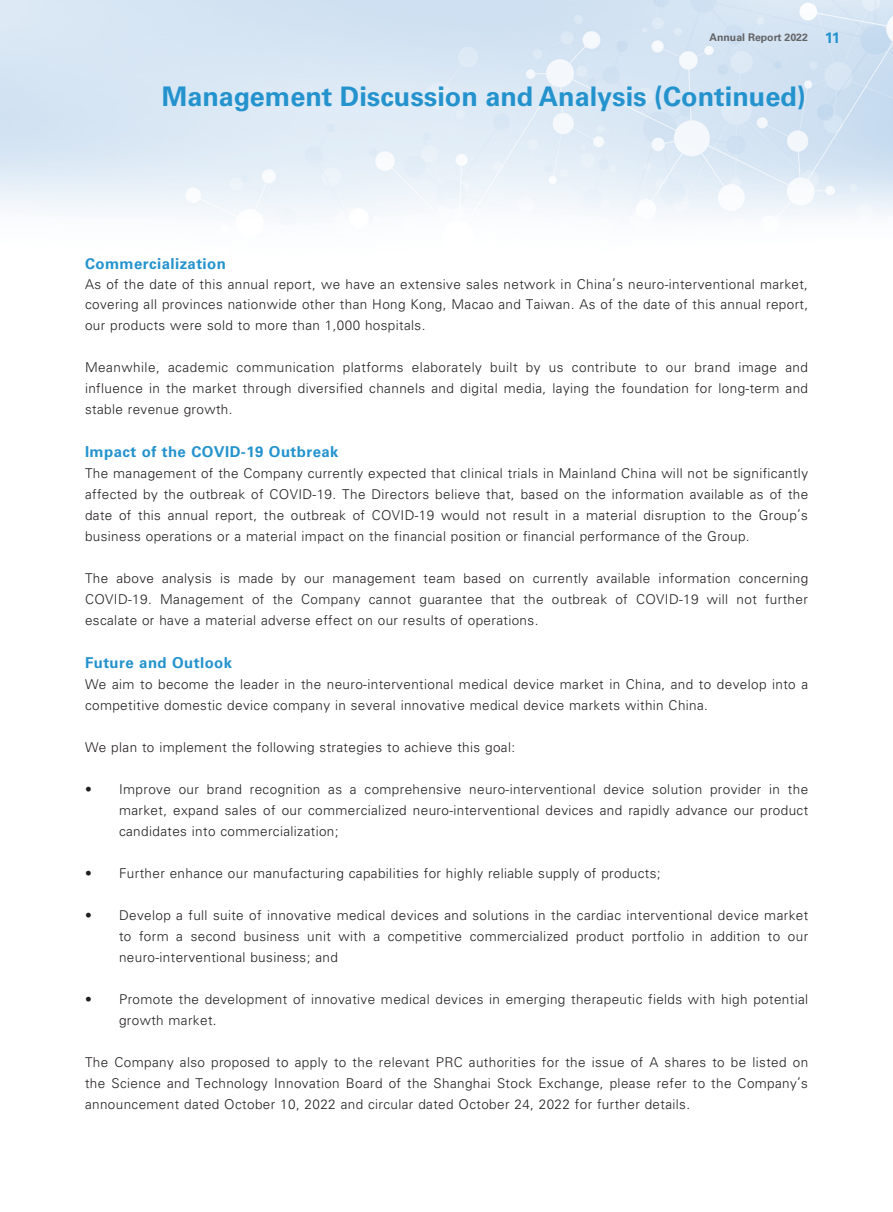
<style>
.page{position:relative;width:893px;height:1212px;background:#fff}
.page>*{position:absolute;margin:0;border:0;box-sizing:border-box;transform-origin:0 0}
.t1{font:700 27px "Univers LT Std";color:#2493cd}
.t2{font:700 15px "Univers LT Std";letter-spacing:.03em;color:#2493cd}
.t3{font:300 13.5px/21px "Univers LT Std";letter-spacing:.03em;color:#231f20;text-align:justify}
.t4{font:700 10.5px "Univers LT Std";color:#636366}
.s1{font-size:15px;color:#2493cd}
</style>
<div class="page">
<img style="left:0;top:0;width:893px;height:224px">
<p class="t4" style="left:709px;top:31px;width:132px">Annual Report 2022 <span class="s1">11</span></p>
<h1 class="t1" style="left:162px;top:80px;width:645px">Management Discussion and Analysis (Continued)</h1>
<p class="t2" style="left:85px;top:254px;width:142px">Commercialization</p>
<p class="t3" style="left:85px;top:274px;width:725px">As of the date of this annual report, we have an extensive sales network in China’s neuro-interventional market, covering all provinces nationwide other than Hong Kong, Macao and Taiwan. As of the date of this annual report, our products were sold to more than 1,000 hospitals.</p>
<p class="t3" style="left:85px;top:357px;width:725px">Meanwhile, academic communication platforms elaborately built by us contribute to our brand image and influence in the market through diversified channels and digital media, laying the foundation for long-term and stable revenue growth.</p>
<p class="t2" style="left:85px;top:443px;width:255px">Impact of the COVID-19 Outbreak</p>
<p class="t3" style="left:85px;top:462px;width:725px">The management of the Company currently expected that clinical trials in Mainland China will not be significantly affected by the outbreak of COVID-19. The Directors believe that, based on the information available as of the date of this annual report, the outbreak of COVID-19 would not result in a material disruption to the Group’s business operations or a material impact on the financial position or financial performance of the Group.</p>
<p class="t3" style="left:85px;top:568px;width:725px">The above analysis is made by our management team based on currently available information concerning COVID-19. Management of the Company cannot guarantee that the outbreak of COVID-19 will not further escalate or have a material adverse effect on our results of operations.</p>
<p class="t2" style="left:85px;top:653px;width:149px">Future and Outlook</p>
<p class="t3" style="left:85px;top:673px;width:724px">We aim to become the leader in the neuro-interventional medical device market in China, and to develop into a competitive domestic device company in several innovative medical device markets within China.</p>
<p class="t3" style="left:85px;top:736px;width:432px">We plan to implement the following strategies to achieve this goal:</p>
<p class="t3" style="left:119px;top:778px;width:691px;text-indent:-34px">• Improve our brand recognition as a comprehensive neuro-interventional device solution provider in the market, expand sales of our commercialized neuro-interventional devices and rapidly advance our product candidates into commercialization;</p>
<p class="t3" style="left:85px;top:862px;width:577px">• Further enhance our manufacturing capabilities for highly reliable supply of products;</p>
<p class="t3" style="left:119px;top:904px;width:691px;text-indent:-34px">• Develop a full suite of innovative medical devices and solutions in the cardiac interventional device market to form a second business unit with a competitive commercialized product portfolio in addition to our neuro-interventional business; and</p>
<p class="t3" style="left:119px;top:988px;width:691px;text-indent:-34px">• Promote the development of innovative medical devices in emerging therapeutic fields with high potential growth market.</p>
<p class="t3" style="left:85px;top:1051px;width:725px">The Company also proposed to apply to the relevant PRC authorities for the issue of A shares to be listed on the Science and Technology Innovation Board of the Shanghai Stock Exchange, please refer to the Company’s announcement dated October 10, 2022 and circular dated October 24, 2022 for further details.</p>
</div>
